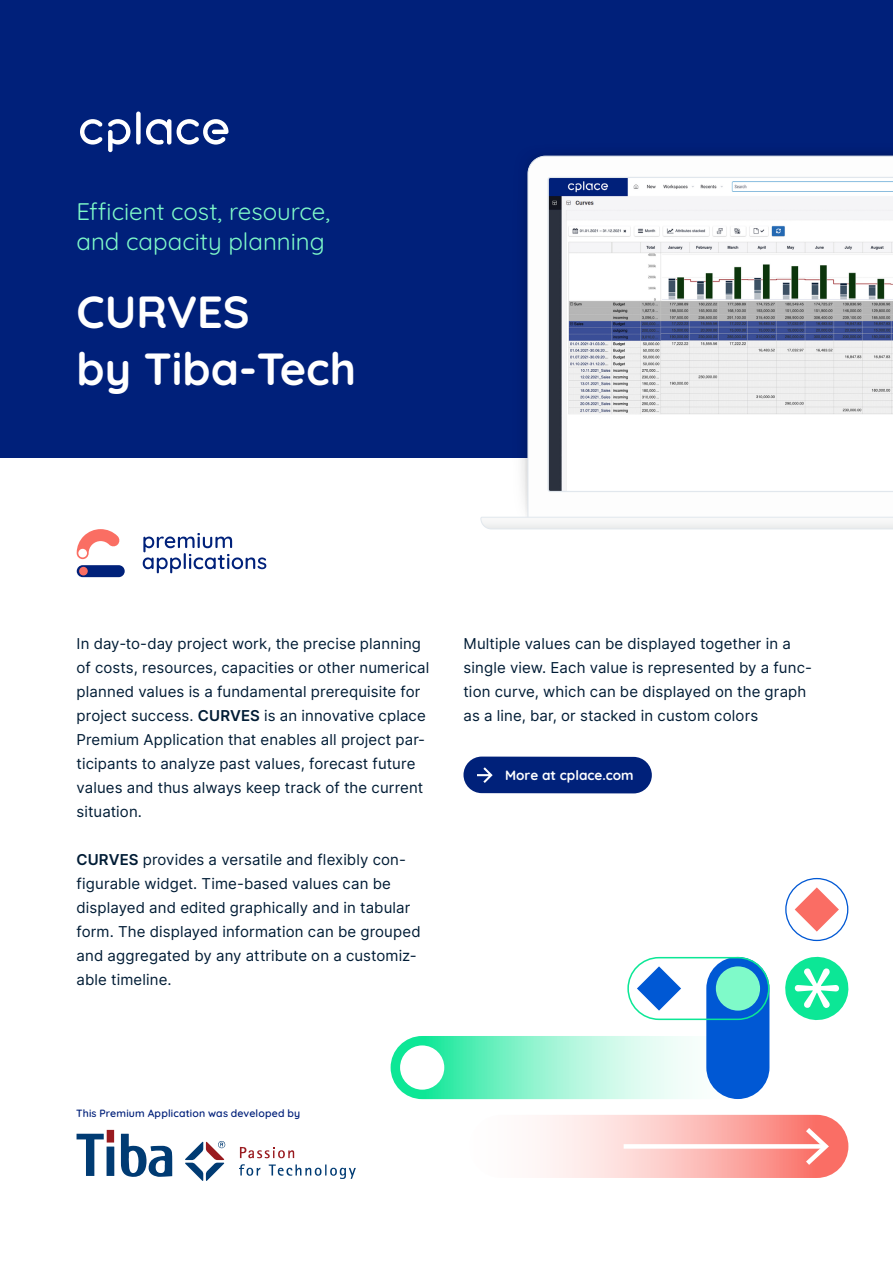
<style>
.page{position:relative;width:893px;height:1263px;background:#fff}
.page>*{position:absolute;margin:0;border:0;box-sizing:border-box;transform-origin:0 0}
.t1{font:700 45px/57px "Quicksand";color:#fff}
.t2{font:24px/30px "Quicksand";color:#7ffac9}
.t3{font:15px/24px "Inter V";letter-spacing:.01em;color:#001c35}
.t4{font:700 13.5px "Quicksand";color:#fff}
.t5{font:600 10.5px "Quicksand";letter-spacing:.015em;color:#00207a}
</style>
<div class="page">
<div style="left:0;top:0;width:893px;height:457px;background:#00207a"></div>
<svg style="left:391px;top:1036px;width:378px;height:63px;background:#9ef5d5"></svg>
<div style="left:706px;top:957px;width:63px;height:142px;background:#0058d4;border-radius:32px"></div>
<svg style="left:469px;top:1115px;width:379px;height:63px"></svg>
<div style="left:400px;top:1045px;width:44px;height:45px;background:#fff;border-radius:50%"></div>
<svg style="left:785px;top:878px;width:63px;height:63px"></svg>
<svg style="left:627px;top:957px;width:142px;height:63px"></svg>
<div style="left:624px;top:1144px;width:200px;height:5px;background:#fff"></div>
<svg style="left:806px;top:1128px;width:23px;height:37px"></svg>
<svg style="left:785px;top:956px;width:64px;height:65px"></svg>
<div style="left:463px;top:756px;width:189px;height:37px;background:#00217a;border-radius:18px"></div>
<svg style="left:477px;top:767px;width:16px;height:16px"></svg>
<div style="left:528px;top:156px;width:365px;height:361px;background:#fdfdfd"></div>
<svg style="left:481px;top:517px;width:412px;height:12px"></svg>
<svg style="left:547px;top:177px;width:346px;height:315px;background:#d6d8de"></svg>
<svg style="left:80px;top:119px;width:50px;height:33px"></svg>
<div style="left:136px;top:112px;width:5px;height:33px;background:#fff;border-radius:2px"></div>
<svg style="left:146px;top:119px;width:82px;height:26px"></svg>
<div style="left:77px;top:565px;width:48px;height:12px;background:#00217a;border-radius:6px"></div>
<svg style="left:77px;top:529px;width:43px;height:30px"></svg>
<div style="left:78px;top:549px;width:9px;height:8px;background:#fff;border-radius:50%"></div>
<div style="left:79px;top:567px;width:9px;height:8px;background:#fa6e63;border-radius:50%"></div>
<svg style="left:143px;top:533px;width:123px;height:40px"></svg>
<svg style="left:77px;top:1130px;width:279px;height:51px"></svg>
<h2 class="t2" style="left:77px;top:194px;width:255px">Efficient cost, resource, and capacity planning</h2>
<h1 class="t1" style="left:77px;top:279px;width:281px">CURVES<br>by Tiba-Tech</h1>
<p class="t3" style="left:77px;top:631px;width:354px">In day-to-day project work, the precise planning of costs, resources, capacities or other numerical planned values is a fundamental prerequisite for project success. CURVES is an innovative cplace Premium Application that enables all project par&shy;ticipants to analyze past values, forecast future values and thus always keep track of the current situation.</p>
<p class="t3" style="left:77px;top:847px;width:346px">CURVES provides a versatile and flexibly con&shy;figurable widget. Time-based values can be displayed and edited graphically and in tabular form. The displayed information can be grouped and aggregated by any attribute on a customiz&shy;able timeline.</p>
<p class="t3" style="left:463px;top:631px;width:350px">Multiple values can be displayed together in a single view. Each value is represented by a func&shy;tion curve, which can be displayed on the graph as a line, bar, or stacked in custom colors</p>
<p class="t4" style="left:505px;top:765px;width:130px">More at cplace.com</p>
<p class="t5" style="left:76px;top:1105px;width:226px">This Premium Application was developed by</p>
</div>
